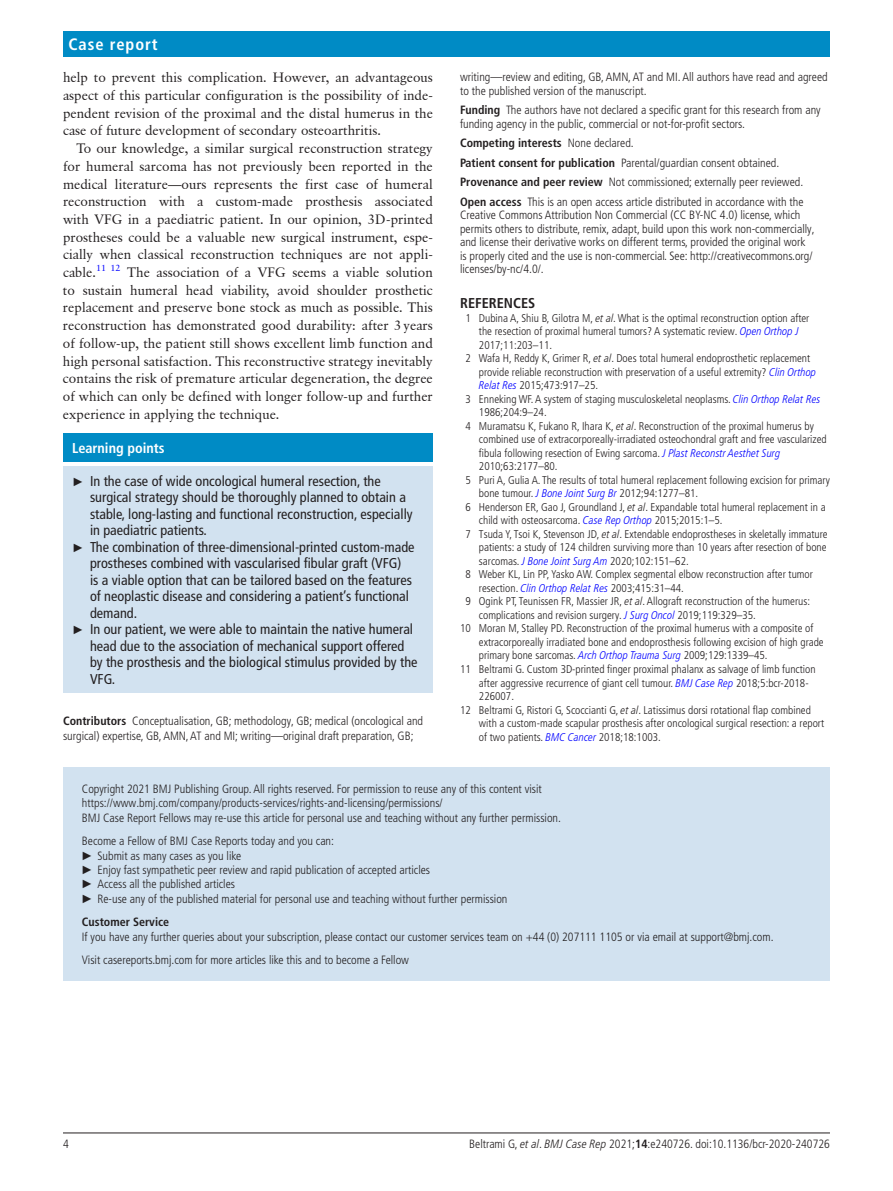
<style>
.page{position:relative;width:893px;height:1191px;background:#fff}
.page>*{position:absolute;margin:0;border:0;box-sizing:border-box;transform-origin:0 0}
.t1{font:700 condensed 16.5px "Frutiger LT Pro";letter-spacing:.055em;color:#fff}
.t2{font:condensed 14.25px "Frutiger LT Pro";color:#231f20}
.t3{font:700 condensed 14.25px "Frutiger LT Pro";color:#fff}
.t4{font:700 condensed 14.25px "Frutiger LT Std";color:#231f20}
.t5{font:13.5px/17.7px "Classical Garamond BT";color:#231f20;text-align:justify}
.t6{font:300 condensed 12px/13.5px "Frutiger LT Pro";color:#231f20}
.t7{font:700 condensed 12px "Frutiger LT Pro";color:#231f20}
.t8{font:300 condensed 11.25px "Frutiger LT Pro";color:#231f20}
.s1{font-family:"Arial";font-stretch:normal;font-size:12px}
.s2{font-weight:700}
.s3{font-style:italic}
.s4{font-style:italic;color:#00f}
.s5{font-family:"Arial";font-weight:400;font-stretch:normal}
</style>
<div class="page">
<hr style="left:63px;top:1132px;width:767px;height:1px;background:#231f20">
<div style="left:63px;top:31px;width:767px;height:25px;background:#008bc5"></div>
<div style="left:63px;top:433px;width:370px;height:29px;background:#008bc5"></div>
<div style="left:63px;top:466px;width:370px;height:226px;background:#d2e2f0"></div>
<div style="left:63px;top:767px;width:767px;height:213px;background:#d2e2f0"></div>
<h1 class="t1" style="left:69px;top:34px;width:91px">Case report</h1>
<p class="t5" style="left:63px;top:69px;width:371px">help to prevent this complication. However, an advantageous aspect of this particular configuration is the possibility of inde&shy;pendent revision of the proximal and the distal humerus in the case of future development of secondary osteoarthritis.</p>
<p class="t5" style="left:63px;top:139px;width:371px;text-indent:14px">To our knowledge, a similar surgical reconstruction strategy for humeral sarcoma has not previously been reported in the medical literature—ours represents the first case of humeral reconstruction with a custom-made prosthesis associated with VFG in a paediatric patient. In our opinion, 3D-printed prostheses could be a valuable new surgical instrument, espe&shy;cially when classical reconstruction techniques are not appli&shy;cable.<sup>11</sup> <sup>12</sup> The association of a VFG seems a viable solution to sustain humeral head viability, avoid shoulder prosthetic replacement and preserve bone stock as much as possible. This reconstruction has demonstrated good durability: after 3years of follow-up, the patient still shows excellent limb function and high personal satisfaction. This reconstructive strategy inevitably contains the risk of premature articular degeneration, the degree of which can only be defined with longer follow-up and further experience in applying the technique.</p>
<p class="t3" style="left:72px;top:439px;width:94px">Learning points</p>
<p class="t2" style="left:72px;top:472px;width:310px"><span class="s1">►</span> In the case of wide oncological humeral resection, the</p>
<p class="t2" style="left:90px;top:489px;width:318px">surgical strategy should be thoroughly planned to obtain a</p>
<p class="t2" style="left:90px;top:505px;width:324px">stable, long-lasting and functional reconstruction, especially</p>
<p class="t2" style="left:90px;top:522px;width:118px">in paediatric patients.</p>
<p class="t2" style="left:72px;top:538px;width:344px"><span class="s1">►</span> The combination of three-dimensional-printed custom-made</p>
<p class="t2" style="left:90px;top:555px;width:313px">prostheses combined with vascularised fibular graft (VFG)</p>
<p class="t2" style="left:90px;top:571px;width:324px">is a viable option that can be tailored based on the features</p>
<p class="t2" style="left:90px;top:588px;width:320px">of neoplastic disease and considering a patient’s functional</p>
<p class="t2" style="left:90px;top:604px;width:49px">demand.</p>
<p class="t2" style="left:72px;top:621px;width:343px"><span class="s1">►</span> In our patient, we were able to maintain the native humeral</p>
<p class="t2" style="left:90px;top:637px;width:316px">head due to the association of mechanical support offered</p>
<p class="t2" style="left:90px;top:654px;width:329px">by the prosthesis and the biological stimulus provided by the</p>
<p class="t2" style="left:90px;top:670px;width:27px">VFG.</p>
<p class="t6" style="left:63px;top:714px;width:362px;line-height:14.7px"><span class="s2">Contributors</span> Conceptualisation, GB; methodology, GB; medical (oncological and surgical) expertise, GB, AMN, AT and MI; writing—original draft preparation, GB;</p>
<p class="t6" style="left:460px;top:70px;width:369px">writing—review and editing, GB, AMN, AT and MI. All authors have read and agreed to the published version of the manuscript.</p>
<p class="t6" style="left:460px;top:103px;width:362px"><span class="s2">Funding</span> The authors have not declared a specific grant for this research from any funding agency in the public, commercial or not-for-profit sectors.</p>
<p class="t6" style="left:460px;top:133px;width:345px;line-height:19.5px"><span class="s2">Competing interests</span> None declared.<br><span class="s2">Patient consent for publication</span> Parental/guardian consent obtained.<br><span class="s2">Provenance and peer review</span> Not commissioned; externally peer reviewed.<br><span class="s2">Open access</span> This is an open access article distributed in accordance with the</p>
<p class="t6" style="left:460px;top:208px;width:356px">Creative Commons Attribution Non Commercial (CC BY-NC 4.0) license, which permits others to distribute, remix, adapt, build upon this work non-commercially, and license their derivative works on different terms, provided the original work is properly cited and the use is non-commercial. See: http://creativecommons.org/ licenses/by-nc/4.0/.</p>
<p class="t4" style="left:460px;top:295px;width:77px">REFERENCES</p>
<p class="t8" style="left:465px;top:311px;width:345px">1 Dubina A, Shiu B, Gilotra M, <span class="s3">et al</span>. What is the optimal reconstruction option after</p>
<p class="t8" style="left:479px;top:325px;width:321px">the resection of proximal humeral tumors? A systematic review. <span class="s4">Open Orthop J</span></p>
<p class="t8" style="left:479px;top:338px;width:75px">2017;11:203–11.</p>
<p class="t8" style="left:465px;top:352px;width:346px">2 Wafa H, Reddy K, Grimer R, <span class="s3">et al</span>. Does total humeral endoprosthetic replacement</p>
<p class="t8" style="left:479px;top:365px;width:339px">provide reliable reconstruction with preservation of a useful extremity? <span class="s4">Clin Orthop</span></p>
<p class="t8" style="left:479px;top:379px;width:121px"><span class="s4">Relat Res</span> 2015;473:917–25.</p>
<p class="t8" style="left:465px;top:392px;width:356px">3 Enneking WF. A system of staging musculoskeletal neoplasms. <span class="s4">Clin Orthop Relat Res</span></p>
<p class="t8" style="left:479px;top:406px;width:69px">1986;204:9–24.</p>
<p class="t8" style="left:465px;top:419px;width:350px">4 Muramatsu K, Fukano R, Ihara K, <span class="s3">et al</span>. Reconstruction of the proximal humerus by</p>
<p class="t8" style="left:479px;top:433px;width:349px">combined use of extracorporeally-irradiated osteochondral graft and free vascularized</p>
<p class="t8" style="left:479px;top:446px;width:303px">fibula following resection of Ewing sarcoma. <span class="s4">J Plast Reconstr Aesthet Surg</span></p>
<p class="t8" style="left:479px;top:460px;width:80px">2010;63:2177–80.</p>
<p class="t8" style="left:465px;top:473px;width:366px">5 Puri A, Gulia A. The results of total humeral replacement following excision for primary</p>
<p class="t8" style="left:479px;top:487px;width:221px">bone tumour. <span class="s4">J Bone Joint Surg Br</span> 2012;94:1277–81.</p>
<p class="t8" style="left:465px;top:500px;width:362px">6 Henderson ER, Gao J, Groundland J, <span class="s3">et al</span>. Expandable total humeral replacement in a</p>
<p class="t8" style="left:479px;top:514px;width:245px">child with osteosarcoma. <span class="s4">Case Rep Orthop</span> 2015;2015:1–5.</p>
<p class="t8" style="left:465px;top:527px;width:364px">7 Tsuda Y, Tsoi K, Stevenson JD, <span class="s3">et al</span>. Extendable endoprostheses in skeletally immature</p>
<p class="t8" style="left:479px;top:541px;width:349px">patients: a study of 124 children surviving more than 10 years after resection of bone</p>
<p class="t8" style="left:479px;top:554px;width:211px">sarcomas. <span class="s4">J Bone Joint Surg Am</span> 2020;102:151–62.</p>
<p class="t8" style="left:465px;top:568px;width:349px">8 Weber KL, Lin PP, Yasko AW. Complex segmental elbow reconstruction after tumor</p>
<p class="t8" style="left:479px;top:581px;width:206px">resection. <span class="s4">Clin Orthop Relat Res</span> 2003;415:31–44.</p>
<p class="t8" style="left:465px;top:595px;width:346px">9 Ogink PT, Teunissen FR, Massier JR, <span class="s3">et al</span>. Allograft reconstruction of the humerus:</p>
<p class="t8" style="left:479px;top:608px;width:278px">complications and revision surgery. <span class="s4">J Surg Oncol</span> 2019;119:329–35.</p>
<p class="t8" style="left:460px;top:622px;width:355px">10 Moran M, Stalley PD. Reconstruction of the proximal humerus with a composite of</p>
<p class="t8" style="left:479px;top:635px;width:346px">extracorporeally irradiated bone and endoprosthesis following excision of high grade</p>
<p class="t8" style="left:479px;top:649px;width:290px">primary bone sarcomas. <span class="s4">Arch Orthop Trauma Surg</span> 2009;129:1339–45.</p>
<p class="t8" style="left:460px;top:662px;width:357px">11 Beltrami G. Custom 3D-printed finger proximal phalanx as salvage of limb function</p>
<p class="t8" style="left:479px;top:676px;width:331px">after aggressive recurrence of giant cell tumour. <span class="s4">BMJ Case Rep</span> 2018;5:bcr-2018-</p>
<p class="t8" style="left:479px;top:689px;width:37px">226007.</p>
<p class="t8" style="left:460px;top:703px;width:352px">12 Beltrami G, Ristori G, Scoccianti G, <span class="s3">et al</span>. Latissimus dorsi rotational flap combined</p>
<p class="t8" style="left:479px;top:716px;width:347px">with a custom-made scapular prosthesis after oncological surgical resection: a report</p>
<p class="t8" style="left:479px;top:730px;width:183px">of two patients. <span class="s4">BMC Cancer</span> 2018;18:1003.</p>
<p class="t6" style="left:82px;top:782px;width:481px;line-height:14.4px">Copyright 2021 BMJ Publishing Group. All rights reserved. For permission to reuse any of this content visit https://www.bmj.com/company/products-services/rights-and-licensing/permissions/<br>BMJ Case Report Fellows may re-use this article for personal use and teaching without any further permission.</p>
<p class="t6" style="left:81px;top:834px;width:428px;line-height:14.4px">Become a Fellow of BMJ Case Reports today and you can:<br><span class="s5">►</span> Submit as many cases as you like<br><span class="s5">►</span> Enjoy fast sympathetic peer review and rapid publication of accepted articles<br><span class="s5">►</span> Access all the published articles<br><span class="s5">►</span> Re-use any of the published material for personal use and teaching without further permission</p>
<p class="t7" style="left:82px;top:915px;width:89px">Customer Service</p>
<p class="t6" style="left:82px;top:925px;width:693px;line-height:23.4px">If you have any further queries about your subscription, please contact our customer services team on +44 (0) 207111 1105 or via email at support@bmj.com.<br>Visit casereports.bmj.com for more articles like this and to become a Fellow</p>
<p class="t6" style="left:63px;top:1136px;width:7px">4</p>
<p class="t6" style="left:469px;top:1136px;width:362px">Beltrami G, <span class="s3">et al</span>. <span class="s3">BMJ Case Rep</span> 2021;<span class="s2">14</span>:e240726. doi:10.1136/bcr-2020-240726</p>
</div>
